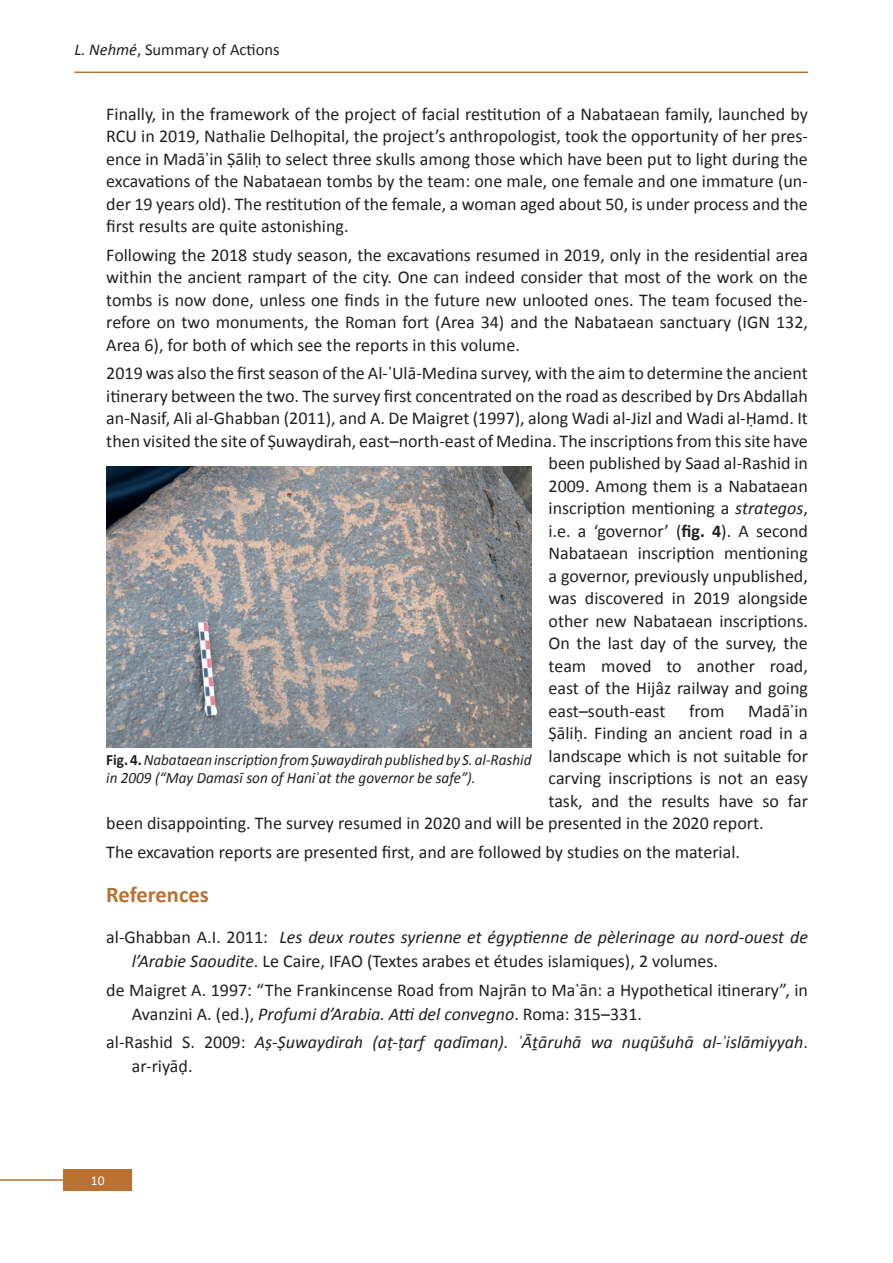
<style>
.page{position:relative;width:893px;height:1263px;background:#fff}
.page>*{position:absolute;margin:0;border:0;box-sizing:border-box;transform-origin:0 0}
.t1{font:700 22.5px "Calibri";color:#b97134}
.t2{font:18px/22.5px "Calibri";color:#231f20;text-align:justify}
.t3{font:italic 18px/24px "Calibri";color:#231f20}
.t4{font:16.5px "Calibri";color:#231f20}
.t5{font:italic 15.75px/18px "Calibri";color:#231f20;scale:.96 1}
.t6{font:13.5px "Calibri";color:#fff}
.s1{font-style:italic}
.s2{font-weight:700}
.s3{font-style:normal}
.s4{font-weight:700;font-style:normal}
</style>
<div class="page">
<hr style="left:74px;top:72px;width:734px;height:1px;background:#b97134">
<div style="left:64px;top:1169px;width:68px;height:22px;background:#b97134"></div>
<hr style="left:0;top:1179px;width:64px;height:2px;background:#b97134">
<img style="left:106px;top:467px;width:425px;height:280px">
<p class="t4" style="left:74px;top:39px;width:207px"><span class="s1">L. Nehmé</span>, Summary of Actions</p>
<p class="t2" style="left:106px;top:103px;width:703px">Finally, in the framework of the project of facial restitution of a Nabataean family, launched by RCU in 2019, Nathalie Delhopital, the project’s anthropologist, took the opportunity of her pres&shy;ence in Madāʾin Ṣāliḥ to select three skulls among those which have been put to light during the excavations of the Nabataean tombs by the team: one male, one female and one immature (un&shy;der 19 years old). The restitution of the female, a woman aged about 50, is under process and the first results are quite astonishing.</p>
<p class="t2" style="left:106px;top:244px;width:703px">Following the 2018 study season, the excavations resumed in 2019, only in the residential area within the ancient rampart of the city. One can indeed consider that most of the work on the tombs is now done, unless one finds in the future new unlooted ones. The team focused the&shy;refore on two monuments, the Roman fort (Area 34) and the Nabataean sanctuary (IGN 132, Area 6), for both of which see the reports in this volume.</p>
<p class="t2" style="left:106px;top:362px;width:703px">2019 was also the first season of the Al-ʿUlā-Medina survey, with the aim to determine the ancient</p>
<p class="t2" style="left:106px;top:385px;width:703px">itinerary between the two. The survey first concentrated on the road as described by Drs Abdallah</p>
<p class="t2" style="left:106px;top:407px;width:703px">an-Nasif, Ali al-Ghabban (2011), and A. De Maigret (1997), along Wadi al-Jizl and Wadi al-Ḥamd. It</p>
<p class="t2" style="left:106px;top:430px;width:703px">then visited the site of Ṣuwaydirah, east–north-east of Medina. The inscriptions from this site have</p>
<p class="t2" style="left:549px;top:452px;width:261px">been published by Saad al-Rashid in</p>
<p class="t2" style="left:549px;top:475px;width:261px">2009. Among them is a Nabataean</p>
<p class="t2" style="left:549px;top:497px;width:261px">inscription mentioning a <span class="s1">strategos</span>,</p>
<p class="t2" style="left:549px;top:520px;width:261px">i.e. a ‘governor’ (<span class="s2">fig. 4</span>). A second</p>
<p class="t2" style="left:549px;top:542px;width:261px">Nabataean inscription mentioning</p>
<p class="t2" style="left:549px;top:565px;width:261px">a governor, previously unpublished,</p>
<p class="t2" style="left:549px;top:587px;width:261px">was discovered in 2019 alongside</p>
<p class="t2" style="left:549px;top:610px;width:261px">other new Nabataean inscriptions.</p>
<p class="t2" style="left:549px;top:632px;width:261px">On the last day of the survey, the</p>
<p class="t2" style="left:549px;top:655px;width:261px">team moved to another road,</p>
<p class="t2" style="left:549px;top:677px;width:261px">east of the Hijâz railway and going</p>
<p class="t2" style="left:549px;top:700px;width:118px">east–south-east</p>
<p class="t2" style="left:689px;top:700px;width:37px">from</p>
<p class="t2" style="left:748px;top:700px;width:61px">Madāʾin</p>
<p class="t2" style="left:549px;top:722px;width:261px">Ṣāliḥ. Finding an ancient road in a</p>
<p class="t2" style="left:549px;top:745px;width:261px">landscape which is not suitable for</p>
<p class="t2" style="left:549px;top:767px;width:261px">carving inscriptions is not an easy</p>
<p class="t2" style="left:549px;top:790px;width:261px">task, and the results have so far</p>
<p class="t2" style="left:106px;top:812px;width:659px">been disappointing. The survey resumed in 2020 and will be presented in the 2020 report.</p>
<p class="t2" style="left:106px;top:841px;width:635px">The excavation reports are presented first, and are followed by studies on the material.</p>
<p class="t1" style="left:106px;top:880px;width:104px">References</p>
<p class="t3" style="left:132px;top:924px;width:678px;text-indent:-25px"><span class="s3">al-Ghabban A.I. 2011:</span> Les deux routes syrienne et égyptienne de pèlerinage au nord-ouest de l’Arabie Saoudite<span class="s3">. Le Caire, IFAO (Textes arabes et études islamiques), 2 volumes.</span></p>
<p class="t2" style="left:132px;top:978px;width:678px;line-height:24px;text-indent:-26px">de Maigret A. 1997: “The Frankincense Road from Najrān to Maʿān: a Hypothetical itinerary”, in<br>Avanzini A. (ed.), <span class="s1">Profumi d’Arabia. Atti del convegno</span>. Roma: 315–331.</p>
<p class="t3" style="left:132px;top:1029px;width:678px;text-indent:-26px"><span class="s3">al-Rashid S. 2009:</span> Aṣ-Ṣuwaydirah (aṭ-ṭarf qadīman). ʾĀṯāruhā wa nuqūšuhā al-ʾislāmiyyah<span class="s3">. ar-riyāḍ.</span></p>
<p class="t5" style="left:106px;top:750px;width:444px"><span class="s4">Fig. 4.</span> Nabataean inscription from Ṣuwaydirah published by S. al-Rashid in 2009 (“May Damasī son of Haniʾat the governor be safe”).</p>
<p class="t6" style="left:91px;top:1172px;width:15px">10</p>
</div>
